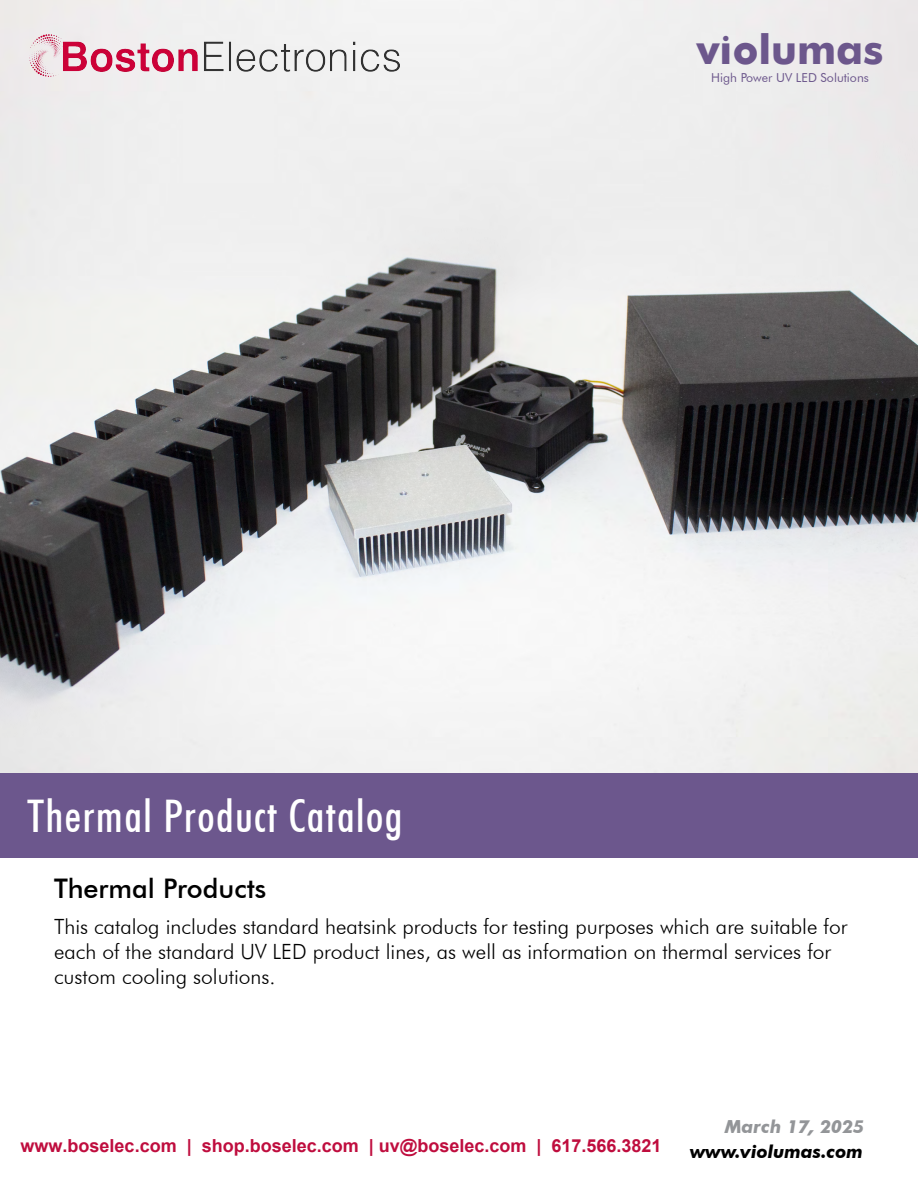
<style>
.page{position:relative;width:918px;height:1188px;background:#fff}
.page>*{position:absolute;margin:0;border:0;box-sizing:border-box;transform-origin:0 0}
.t1{font:500 condensed 45px "Futura BT";letter-spacing:.03em;color:#fff}
.t2{font:700 41.25px "Futura";color:#6c578c}
.t3{font:500 27px "Futura BT";color:#000}
.t4{font:300 21px/25.2px "Futura BT";color:#000}
.t5{font:700 18px "Arial";color:#bf0d3e}
.t6{font:italic 700 18px "Futura BT";color:#000}
.t7{font:italic 700 18px "Futura BT";color:#939598}
.t8{font:12.3px "Futura BT";color:#6c578c}
</style>
<div class="page">
<img style="left:0;top:0;width:918px;height:773px">
<div style="left:0;top:773px;width:918px;height:85px;background:#6c578d"></div>
<img style="left:29px;top:34px;width:371px;height:43px">
<h1 class="t1" style="left:27px;top:789px;width:377px">Thermal Product Catalog</h1>
<p class="t3" style="left:54px;top:872px;width:214px">Thermal Products</p>
<h2 class="t2" style="left:697px;top:19px;width:188px">violumas</h2>
<p class="t8" style="left:711px;top:70px;width:159px">High Power UV LED Solutions</p>
<p class="t4" style="left:54px;top:914px;width:795px">This catalog includes standard heatsink products for testing purposes which are suitable for each of the standard UV LED product lines, as well as information on thermal services for custom cooling solutions.</p>
<p class="t5" style="left:21px;top:1133px;width:642px">www.boselec.com | shop.boselec.com | uv@boselec.com | 617.566.3821</p>
<p class="t7" style="left:725px;top:1115px;width:141px">March 17, 2025</p>
<p class="t6" style="left:690px;top:1141px;width:174px">www.violumas.com</p>
</div>
